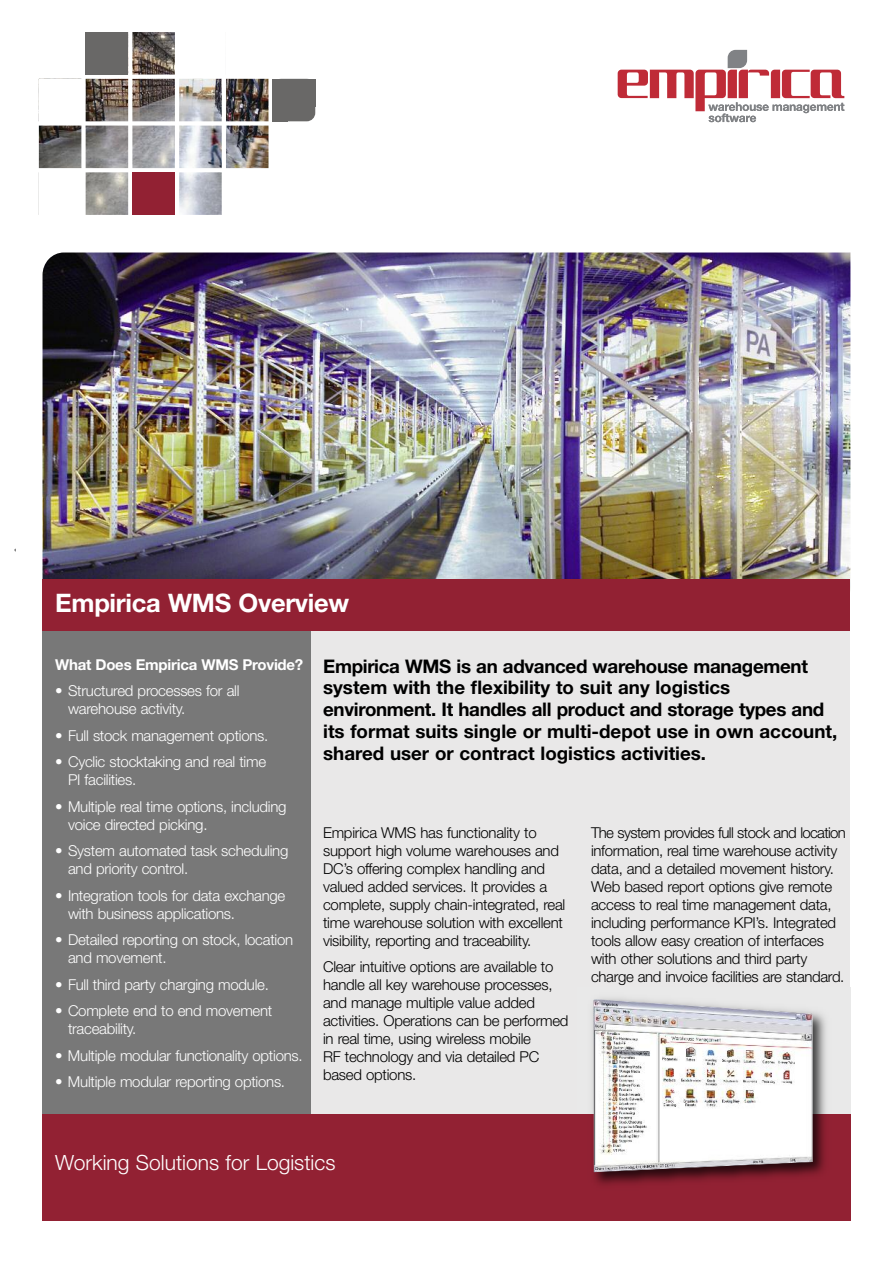
<style>
.page{position:relative;width:893px;height:1263px;background:#fff}
.page>*{position:absolute;margin:0;border:0;box-sizing:border-box;transform-origin:0 0}
.t1{font:700 25.5px "Helvetica Neue";letter-spacing:-.01em;color:#fff}
.t2{font:300 21px "Helvetica Neue";color:#fff}
.t3{font:700 18.75px/21.8px "Helvetica Neue";color:#000}
.t4{font:300 15px/18px "Helvetica Neue";letter-spacing:-.015em;color:#000}
.t5{font:300 15px/18px "Helvetica Neue";letter-spacing:-.015em;color:#fff}
.t6{font:700 15px "Helvetica Neue";letter-spacing:-.015em;color:#fff}
</style>
<div class="page">
<img style="left:39px;top:32px;width:276px;height:183px">
<div style="left:43px;top:599px;width:807px;height:621px;background:#e9e8e8"></div>
<div style="left:43px;top:607px;width:268px;height:523px;background:#787878"></div>
<img style="left:43px;top:252px;width:807px;height:328px">
<div style="left:43px;top:580px;width:807px;height:51px;background:#922133"></div>
<div style="left:43px;top:1114px;width:807px;height:106px;background:#922133"></div>
<div style="left:86px;top:32px;width:42px;height:43px;background:#696867"></div>
<div style="left:179px;top:32px;width:43px;height:43px;background:#fff"></div>
<div style="left:226px;top:32px;width:42px;height:43px;background:#fff"></div>
<div style="left:273px;top:79px;width:42px;height:42px;background:#696867;border-radius:9px"></div>
<div style="left:39px;top:172px;width:42px;height:43px;background:#fff"></div>
<div style="left:132px;top:172px;width:43px;height:43px;background:#922133"></div>
<div style="left:223px;top:172px;width:92px;height:52px;background:#fff"></div>
<div style="left:271px;top:122px;width:62px;height:49px;background:#fff"></div>
<div style="left:11px;top:7px;width:71px;height:70px;background:#fff"></div>
<div style="left:39px;top:79px;width:42px;height:42px;background:#fff"></div>
<div style="left:273px;top:79px;width:15px;height:42px;background:#696867"></div>
<div style="left:273px;top:79px;width:42px;height:27px;background:#696867"></div>
<svg style="left:618px;top:50px;width:226px;height:72px"></svg>
<img style="left:577px;top:987px;width:274px;height:234px">
<img style="left:593px;top:999px;width:220px;height:173px">
<h1 class="t1" style="left:55px;top:594px;width:296px">Empirica WMS Overview</h1>
<p class="t6" style="left:55px;top:659px;width:249px">What Does Empirica WMS Provide?</p>
<p class="t5" style="left:68px;top:683px;width:173px;text-indent:-13px">• Structured processes for all warehouse activity.</p>
<p class="t5" style="left:55px;top:728px;width:215px">• Full stock management options.</p>
<p class="t5" style="left:68px;top:754px;width:200px;text-indent:-13px">• Cyclic stocktaking and real time<br>PI facilities.</p>
<p class="t5" style="left:68px;top:799px;width:220px;text-indent:-13px">• Multiple real time options, including voice directed picking.</p>
<p class="t5" style="left:68px;top:843px;width:222px;text-indent:-13px">• System automated task scheduling and priority control.</p>
<p class="t5" style="left:68px;top:888px;width:219px;text-indent:-13px">• Integration tools for data exchange with business applications.</p>
<p class="t5" style="left:68px;top:932px;width:227px;text-indent:-13px">• Detailed reporting on stock, location and movement.</p>
<p class="t5" style="left:55px;top:977px;width:215px">• Full third party charging module.</p>
<p class="t5" style="left:68px;top:1003px;width:206px;text-indent:-13px">• Complete end to end movement traceability.</p>
<p class="t5" style="left:55px;top:1048px;width:249px">• Multiple modular functionality options.</p>
<p class="t5" style="left:55px;top:1074px;width:231px">• Multiple modular reporting options.</p>
<p class="t3" style="left:323px;top:657px;width:516px">Empirica WMS is an advanced warehouse management system with the flexibility to suit any logistics environment. It handles all product and storage types and its format suits single or multi-depot use in own account, shared user or contract logistics activities.</p>
<p class="t4" style="left:323px;top:825px;width:244px">Empirica WMS has functionality to support high volume warehouses and DC’s offering complex handling and valued added services. It provides a complete, supply chain-integrated, real time warehouse solution with excellent visibility, reporting and traceability.</p>
<p class="t4" style="left:323px;top:959px;width:247px">Clear intuitive options are available to handle all key warehouse processes, and manage multiple value added activities. Operations can be performed in real time, using wireless mobile<br>RF technology and via detailed PC based options.</p>
<p class="t4" style="left:591px;top:825px;width:256px">The system provides full stock and location information, real time warehouse activity data, and a detailed movement history.<br>Web based report options give remote access to real time management data, including performance KPI’s. Integrated tools allow easy creation of interfaces with other solutions and third party charge and invoice facilities are standard.</p>
<h2 class="t2" style="left:55px;top:1155px;width:282px">Working Solutions for Logistics</h2>
</div>
